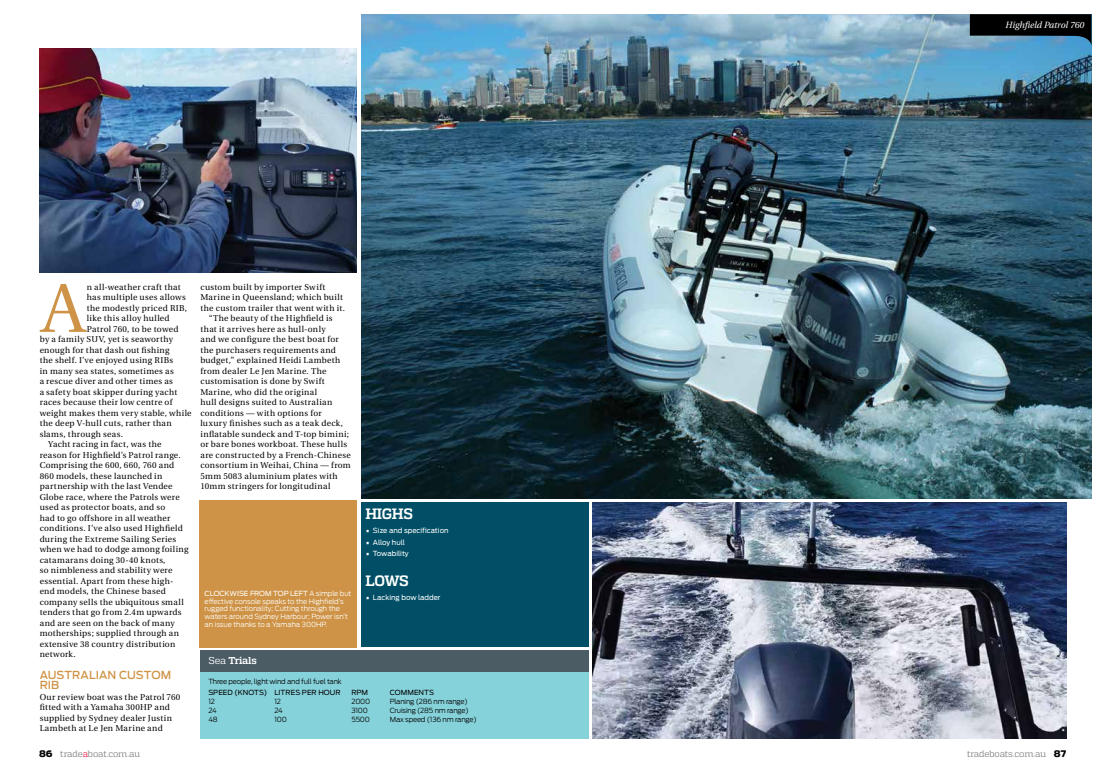
<style>
.page{position:relative;width:1106px;height:780px;background:#fff}
.page>*{position:absolute;margin:0;border:0;box-sizing:border-box;transform-origin:0 0}
.t1{font:69.2px "Utopia";color:#ce9346}
.t2{font:700 15px "Quadon";letter-spacing:-.025em;color:#fff}
.t3{font:500 11px/10.5px "Antenna";color:#ce9346}
.t4{font:700 10px "Quadon";letter-spacing:-.02em;color:#fff}
.t5{font:9px "Quadon";letter-spacing:-.015em;color:#808285}
.t6{font:italic 9px "Utopia";letter-spacing:-.01em;color:#fff}
.t7{font:8.5px/10.5px "Utopia";letter-spacing:.03em;color:#000}
.t8{font:8.5px "Utopia";letter-spacing:.05em;color:#000}
.t9{font:8.5px "Utopia";letter-spacing:.055em;color:#000}
.t10{font:300 7px/7.7px "Antenna";letter-spacing:-.01em;color:#fff}
.t11{font:300 7px "Antenna";letter-spacing:-.025em;color:#000}
.t12{font:7px "Antenna";color:#fff}
.t13{font:7px "Antenna";letter-spacing:.005em;color:#000}
.s1{font-size:13px}
.s2{font-weight:400}
.s3{font-family:"Antenna";font-weight:900;color:#000}
.s4{color:#ed1846}
</style>
<div class="page">
<img style="left:592px;top:502px;width:474px;height:236px">
<div style="left:361px;top:502px;width:227px;height:145px;background:#004f66"></div>
<div style="left:200px;top:500px;width:157px;height:147px;background:#ce9346"></div>
<div style="left:200px;top:663px;width:388px;height:75px;background:#86d2da"></div>
<div style="left:200px;top:650px;width:388px;height:21px;background:#4c5c65"></div>
<img style="left:361px;top:14px;width:730px;height:484px">
<img style="left:40px;top:48px;width:317px;height:225px">
<svg style="left:969px;top:14px;width:122px;height:34px;background:#223a49"></svg>
<h1 class="t1" style="left:42px;top:270px;width:45px">A</h1>
<p class="t7" style="left:87px;top:282px;width:96px">n all-weather craft that</p>
<p class="t7" style="left:87px;top:292px;width:101px">has multiple uses allows</p>
<p class="t7" style="left:87px;top:303px;width:102px">the modestly priced RIB,</p>
<p class="t9" style="left:87px;top:314px;width:84px">like this alloy hulled</p>
<p class="t7" style="left:87px;top:324px;width:93px">Patrol 760, to be towed</p>
<p class="t7" style="left:40px;top:334px;width:135px">by a family SUV, yet is seaworthy</p>
<p class="t7" style="left:40px;top:345px;width:131px">enough for that dash out fishing</p>
<p class="t7" style="left:40px;top:355px;width:135px">the shelf. I’ve enjoyed using RIBs</p>
<p class="t7" style="left:40px;top:366px;width:135px">in many sea states, sometimes as</p>
<p class="t7" style="left:40px;top:376px;width:135px">a rescue diver and other times as</p>
<p class="t7" style="left:40px;top:387px;width:139px">a safety boat skipper during yacht</p>
<p class="t7" style="left:40px;top:397px;width:134px">races because their low centre of</p>
<p class="t7" style="left:40px;top:408px;width:153px">weight makes them very stable, while</p>
<p class="t7" style="left:40px;top:418px;width:134px">the deep V-hull cuts, rather than</p>
<p class="t7" style="left:40px;top:429px;width:85px">slams, through seas.</p>
<p class="t7" style="left:48px;top:439px;width:115px">Yacht racing in fact, was the</p>
<p class="t7" style="left:40px;top:450px;width:143px">reason for Highfield’s Patrol range.</p>
<p class="t7" style="left:40px;top:460px;width:136px">Comprising the 600, 660, 760 and</p>
<p class="t7" style="left:40px;top:471px;width:124px">860 models, these launched in</p>
<p class="t7" style="left:40px;top:481px;width:134px">partnership with the last Vendee</p>
<p class="t7" style="left:40px;top:492px;width:141px">Globe race, where the Patrols were</p>
<p class="t7" style="left:40px;top:502px;width:127px">used as protector boats, and so</p>
<p class="t7" style="left:40px;top:513px;width:132px">had to go offshore in all weather</p>
<p class="t7" style="left:40px;top:523px;width:145px">conditions. I’ve also used Highfield</p>
<p class="t7" style="left:40px;top:534px;width:138px">during the Extreme Sailing Series</p>
<p class="t7" style="left:40px;top:544px;width:150px">when we had to dodge among foiling</p>
<p class="t7" style="left:40px;top:555px;width:127px">catamarans doing 30-40 knots,</p>
<p class="t7" style="left:40px;top:565px;width:134px">so nimbleness and stability were</p>
<p class="t7" style="left:40px;top:576px;width:135px">essential. Apart from these high-</p>
<p class="t7" style="left:40px;top:586px;width:128px">end models, the Chinese based</p>
<p class="t7" style="left:40px;top:597px;width:145px">company sells the ubiquitous small</p>
<p class="t7" style="left:40px;top:607px;width:143px">tenders that go from 2.4m upwards</p>
<p class="t7" style="left:40px;top:618px;width:137px">and are seen on the back of many</p>
<p class="t7" style="left:40px;top:628px;width:141px">motherships; supplied through an</p>
<p class="t7" style="left:40px;top:639px;width:137px">extensive 38 country distribution</p>
<p class="t7" style="left:40px;top:649px;width:38px">network.</p>
<p class="t3" style="left:40px;top:669px;width:133px">AUSTRALIAN CUSTOM<br>RIB</p>
<p class="t7" style="left:40px;top:691px;width:142px">Our review boat was the Patrol 760 fitted with a Yamaha 300HP and supplied by Sydney dealer Justin<br>Lambeth at Le Jen Marine and</p>
<p class="t7" style="left:200px;top:282px;width:127px">custom built by importer Swift</p>
<p class="t7" style="left:200px;top:292px;width:144px">Marine in Queensland; which built</p>
<p class="t7" style="left:200px;top:303px;width:146px">the custom trailer that went with it.</p>
<p class="t7" style="left:209px;top:313px;width:125px">“The beauty of the Highfield is</p>
<p class="t7" style="left:200px;top:324px;width:127px">that it arrives here as hull-only</p>
<p class="t7" style="left:200px;top:334px;width:140px">and we configure the best boat for</p>
<p class="t7" style="left:200px;top:345px;width:137px">the purchasers requirements and</p>
<p class="t7" style="left:200px;top:355px;width:142px">budget,” explained Heidi Lambeth</p>
<p class="t7" style="left:200px;top:366px;width:128px">from dealer Le Jen Marine. The</p>
<p class="t7" style="left:200px;top:376px;width:126px">customisation is done by Swift</p>
<p class="t8" style="left:200px;top:387px;width:118px">Marine, who did the original</p>
<p class="t7" style="left:200px;top:397px;width:133px">hull designs suited to Australian</p>
<p class="t7" style="left:200px;top:408px;width:123px">conditions — with options for</p>
<p class="t7" style="left:200px;top:418px;width:144px">luxury finishes such as a teak deck,</p>
<p class="t7" style="left:200px;top:429px;width:150px">inflatable sundeck and T-top bimini;</p>
<p class="t7" style="left:200px;top:439px;width:148px">or bare bones workboat. These hulls</p>
<p class="t7" style="left:200px;top:450px;width:152px">are constructed by a French-Chinese</p>
<p class="t7" style="left:200px;top:460px;width:152px">consortium in Weihai, China — from</p>
<p class="t7" style="left:200px;top:471px;width:139px">5mm 5083 aluminium plates with</p>
<p class="t7" style="left:200px;top:481px;width:131px">10mm stringers for longitudinal</p>
<h2 class="t2" style="left:365px;top:505px;width:49px">HIGHS</h2>
<p class="t12" style="left:365px;top:526px;width:85px"><span class="s1">•</span> Size and specification</p>
<p class="t12" style="left:365px;top:538px;width:41px"><span class="s1">•</span> Alloy hull</p>
<p class="t12" style="left:365px;top:549px;width:45px"><span class="s1">•</span> Towability</p>
<h2 class="t2" style="left:365px;top:572px;width:45px">LOWS</h2>
<p class="t12" style="left:365px;top:593px;width:77px"><span class="s1">•</span> Lacking bow ladder</p>
<p class="t10" style="left:205px;top:589px;width:148px"><span class="s2">CLOCKWISE FROM TOP LEFT</span> A simple but effective console speaks to the Highfield’s rugged functionality; Cutting through the waters around Sydney Harbour; Power isn’t an issue thanks to a Yamaha 300HP.</p>
<p class="t4" style="left:208px;top:655px;width:50px"><span class="s2">Sea</span> Trials</p>
<p class="t11" style="left:208px;top:677px;width:135px">Three people, light wind and full fuel tank</p>
<p class="t13" style="left:208px;top:688px;width:134px">SPEED (KNOTS) LITRES PER HOUR</p>
<p class="t13" style="left:351px;top:688px;width:18px">RPM</p>
<p class="t13" style="left:390px;top:688px;width:46px">COMMENTS</p>
<p class="t11" style="left:208px;top:697px;width:8px">12</p>
<p class="t11" style="left:274px;top:697px;width:8px">12</p>
<p class="t11" style="left:351px;top:697px;width:20px">2000</p>
<p class="t11" style="left:390px;top:697px;width:79px">Planing (286 nm range)</p>
<p class="t11" style="left:208px;top:706px;width:10px">24</p>
<p class="t11" style="left:274px;top:706px;width:10px">24</p>
<p class="t11" style="left:351px;top:706px;width:18px">3100</p>
<p class="t11" style="left:390px;top:706px;width:80px">Cruising (285 nm range)</p>
<p class="t11" style="left:208px;top:715px;width:11px">48</p>
<p class="t11" style="left:274px;top:715px;width:14px">100</p>
<p class="t11" style="left:351px;top:715px;width:20px">5500</p>
<p class="t11" style="left:390px;top:715px;width:88px">Max speed (136 nm range)</p>
<p class="t6" style="left:1005px;top:20px;width:80px">Highfield Patrol 760</p>
<p class="t5" style="left:39px;top:749px;width:102px"><span class="s3">86</span> trade<span class="s4">a</span>boat.com.au</p>
<p class="t5" style="left:967px;top:749px;width:101px">tradeboats.com.au <span class="s3">87</span></p>
</div>
